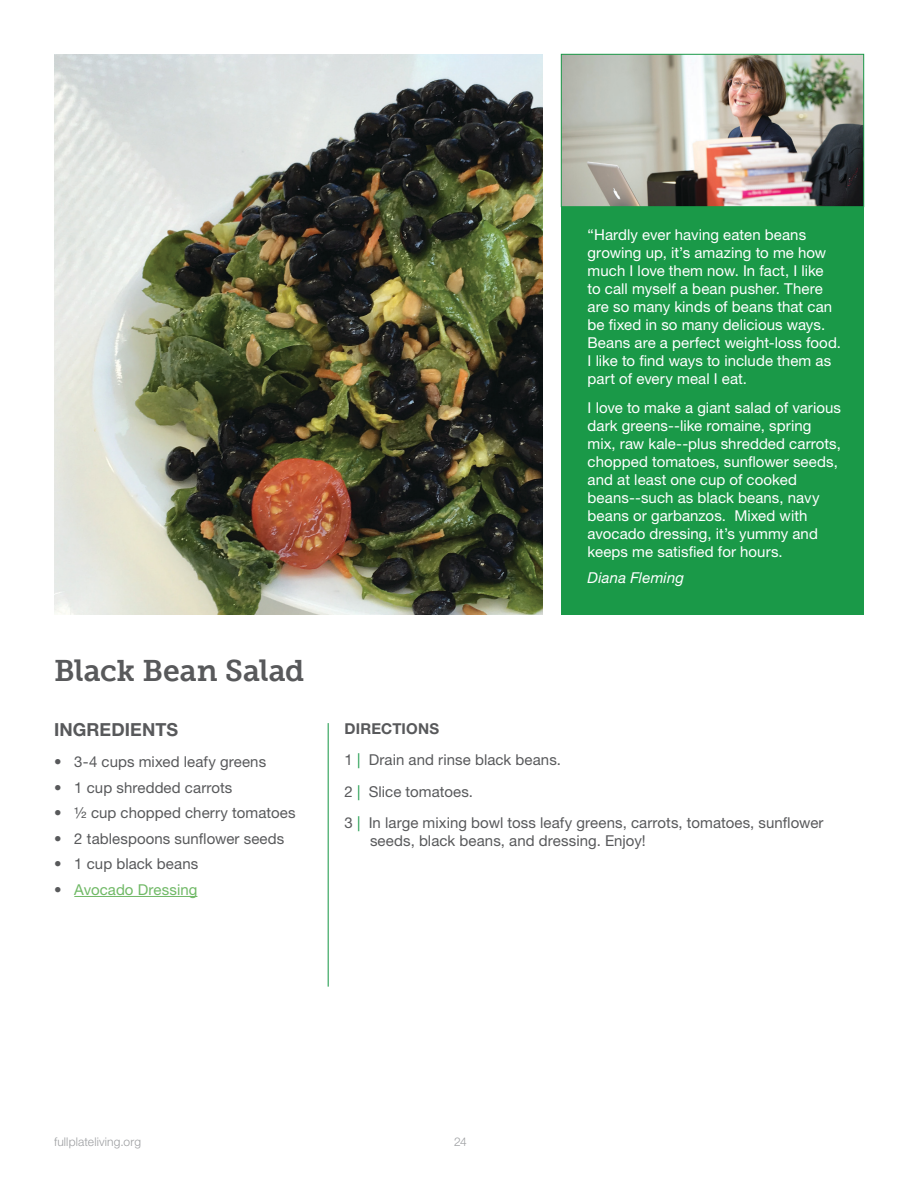
<style>
.page{position:relative;width:918px;height:1188px;background:#fff}
.page>*{position:absolute;margin:0;border:0;box-sizing:border-box;transform-origin:0 0}
.t1{font:30px "Museo Slab 700";letter-spacing:-.005em;color:#58595b}
.t2{font:700 18px "Helvetica Neue LT Std";letter-spacing:.005em;color:#58595b}
.t3{font:15px/18px "Helvetica Neue LT Std";letter-spacing:.005em;color:#fff}
.t4{font:15px/31.5px "Helvetica Neue LT Std";letter-spacing:.005em;color:#58595b}
.t5{font:15px "Helvetica Neue LT Std";letter-spacing:.005em;color:#70b966}
.t6{font:italic 15px "Helvetica Neue LT Std";letter-spacing:.01em;color:#fff}
.t7{font:300 12px "Helvetica Neue LT Std";letter-spacing:.015em;color:#919396}
.s1{color:#58595b}
.s2{font-weight:700}
.s3{color:#1a9948}
</style>
<div class="page">
<div style="left:561px;top:55px;width:303px;height:560px;background:#1a9948"></div>
<img style="left:54px;top:54px;width:489px;height:561px">
<hr style="left:74px;top:896px;width:123px;height:1px;background:#70b966">
<hr style="left:328px;top:723px;width:1px;height:264px;background:#1a9948">
<img style="left:563px;top:56px;width:299px;height:149px">
<div style="left:561px;top:54px;width:303px;height:153px;border:1px solid #1a9948"></div>
<h1 class="t1" style="left:54px;top:653px;width:252px">Black Bean Salad</h1>
<p class="t2" style="left:54px;top:718px;width:126px">INGREDIENTS</p>
<p class="t4" style="left:54px;top:746px;width:214px">• 3-4 cups mixed leafy greens</p>
<p class="t4" style="left:54px;top:772px;width:180px">• 1 cup shredded carrots</p>
<p class="t4" style="left:54px;top:797px;width:243px">• ½ cup chopped cherry tomatoes</p>
<p class="t4" style="left:54px;top:823px;width:232px">• 2 tablespoons sunflower seeds</p>
<p class="t4" style="left:54px;top:848px;width:146px">• 1 cup black beans</p>
<p class="t5" style="left:54px;top:881px;width:145px"><span class="s1">•</span> Avocado Dressing</p>
<p class="t3" style="left:588px;top:226px;width:255px">“Hardly ever having eaten beans growing up, it’s amazing to me how much I love them now. In fact, I like<br>to call myself a bean pusher. There are so many kinds of beans that can be fixed in so many delicious ways.<br>Beans are a perfect weight-loss food.<br>I like to find ways to include them as part of every meal I eat.</p>
<p class="t3" style="left:588px;top:399px;width:255px">I love to make a giant salad of various dark greens--like romaine, spring mix, raw kale--plus shredded carrots, chopped tomatoes, sunflower seeds, and at least one cup of cooked beans--such as black beans, navy beans or garbanzos. Mixed with avocado dressing, it’s yummy and keeps me satisfied for hours.</p>
<p class="t6" style="left:588px;top:569px;width:98px">Diana Fleming</p>
<p class="t4" style="left:345px;top:713px;width:481px"><span class="s2">DIRECTIONS<br></span>1 <span class="s3">|</span> Drain and rinse black beans.<br>2 <span class="s3">|</span> Slice tomatoes.<br>3 <span class="s3">|</span> In large mixing bowl toss leafy greens, carrots, tomatoes, sunflower</p>
<p class="t4" style="left:370px;top:825px;width:277px">seeds, black beans, and dressing. Enjoy!</p>
<p class="t7" style="left:54px;top:1134px;width:89px">fullplateliving.org</p>
<p class="t7" style="left:454px;top:1134px;width:14px">24</p>
</div>
